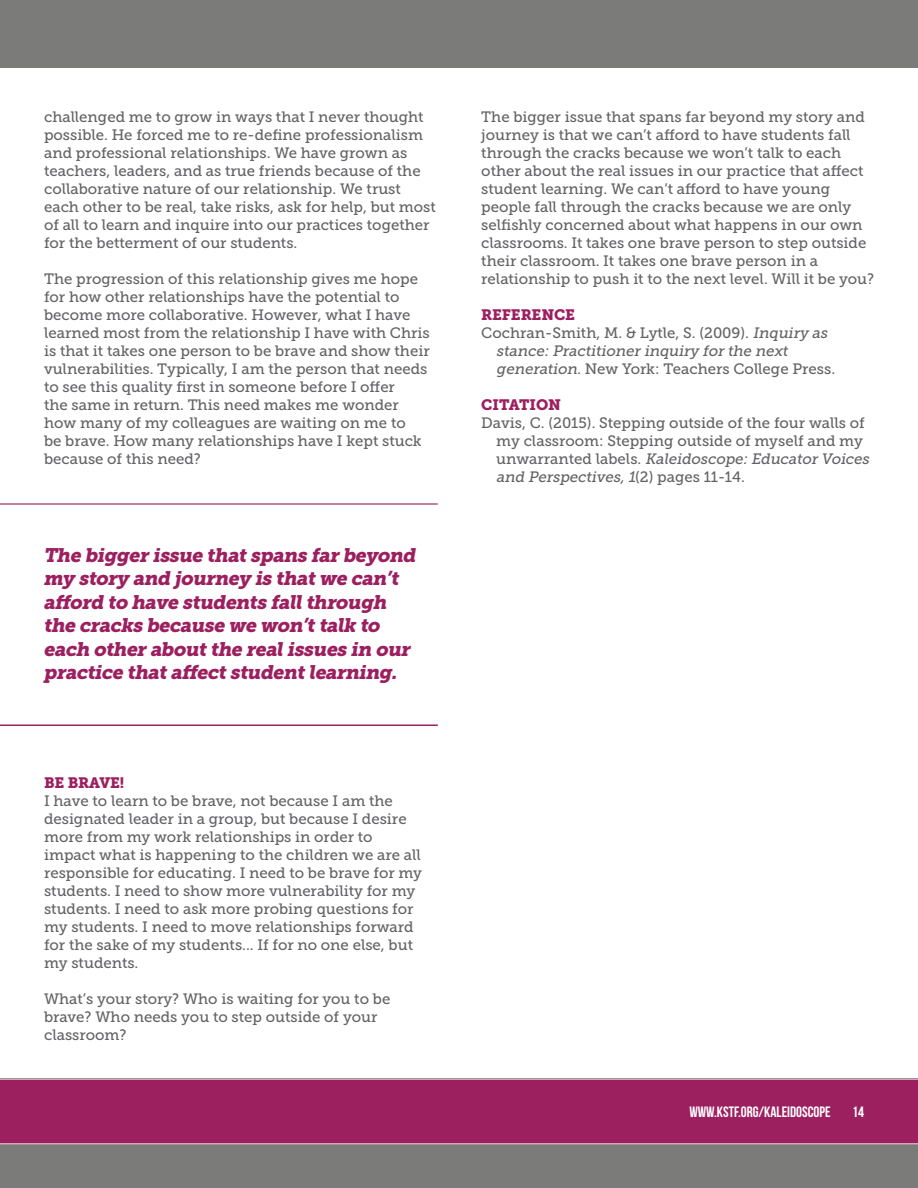
<style>
.page{position:relative;width:918px;height:1188px;background:#fff}
.page>*{position:absolute;margin:0;border:0;box-sizing:border-box;transform-origin:0 0}
.t1{font:italic 19.5px/23.4px "Museo Slab 900";color:#9c1f5f}
.t2{font:15px/18px "Museo Slab 500";color:#636366}
.t3{font:15px "Bebas Neue";color:#fff}
.t4{font:15px "Museo Slab 900";letter-spacing:-.01em;color:#9c1f5f}
.s1{font-style:italic}
</style>
<div class="page">
<div style="left:0;top:0;width:918px;height:68px;background:#7b7b79"></div>
<div style="left:0;top:1078px;width:918px;height:110px;background:#7b7b79"></div>
<div style="left:0;top:1078px;width:918px;height:66px;background:#9c1f5f"></div>
<hr style="left:0;top:503px;width:438px;height:2px;background:#af597c">
<hr style="left:0;top:724px;width:438px;height:2px;background:#9c1f5f">
<p class="t2" style="left:44px;top:108px;width:393px">challenged me to grow in ways that I never thought possible. He forced me to re-define professionalism and professional relationships. We have grown as teachers, leaders, and as true friends because of the collaborative nature of our relationship. We trust each other to be real, take risks, ask for help, but most of all to learn and inquire into our practices together for the betterment of our students.</p>
<p class="t2" style="left:44px;top:270px;width:387px">The progression of this relationship gives me hope for how other relationships have the potential to become more collaborative. However, what I have learned most from the relationship I have with Chris is that it takes one person to be brave and show their vulnerabilities. Typically, I am the person that needs to see this quality first in someone before I offer<br>the same in return. This need makes me wonder how many of my colleagues are waiting on me to<br>be brave. How many relationships have I kept stuck because of this need?</p>
<h1 class="t1" style="left:44px;top:544px;width:378px">The bigger issue thatspans far beyond my story and journey is thatwe can’t afford to have students fallthrough the cracks because we won’ttalk to each other aboutthe realissues in our practice thataffectstudentlearning.</h1>
<p class="t4" style="left:44px;top:774px;width:82px">BE BRAVE!</p>
<p class="t2" style="left:44px;top:792px;width:380px">I have to learn to be brave, not because I am the designated leader in a group, but because I desire more from my work relationships in order to impact what is happening to the children we are all responsible for educating. I need to be brave for my students. I need to show more vulnerability for my students. I need to ask more probing questions for my students. I need to move relationships forward for the sake of my students... If for no one else, but my students.</p>
<p class="t2" style="left:44px;top:990px;width:348px">What’s your story? Who is waiting for you to be brave? Who needs you to step outside of your classroom?</p>
<p class="t2" style="left:481px;top:108px;width:395px">The bigger issue that spans far beyond my story and journey is that we can’t afford to have students fall through the cracks because we won’t talk to each other about the real issues in our practice that affect student learning. We can’t afford to have young people fall through the cracks because we are only selfishly concerned about what happens in our own classrooms. It takes one brave person to step outside their classroom. It takes one brave person in a relationship to push it to the next level. Will it be you?</p>
<p class="t4" style="left:481px;top:306px;width:95px">REFERENCE</p>
<p class="t2" style="left:496px;top:324px;width:340px;text-indent:-15px">Cochran-Smith, M. &amp; Lytle, S. (2009). <span class="s1">Inquiry as stance:Practitioner inquiry for the next generation.</span>New York: Teachers College Press.</p>
<p class="t4" style="left:481px;top:396px;width:81px">CITATION</p>
<p class="t2" style="left:496px;top:414px;width:377px;text-indent:-15px">Davis, C. (2015). Stepping outside of the four walls of my classroom: Stepping outside of myself and my u n w a r r a n t e d l a b e l s . <span class="s1">Kaleidoscope:Educator Voices and Perspectives,1</span>( 2 ) p a g e s 1 1 - 1 4 .</p>
<p class="t3" style="left:689px;top:1104px;width:143px">WWW.KSTF.ORG/KALEIDOSCOPE</p>
<p class="t3" style="left:852px;top:1104px;width:13px">14</p>
</div>
